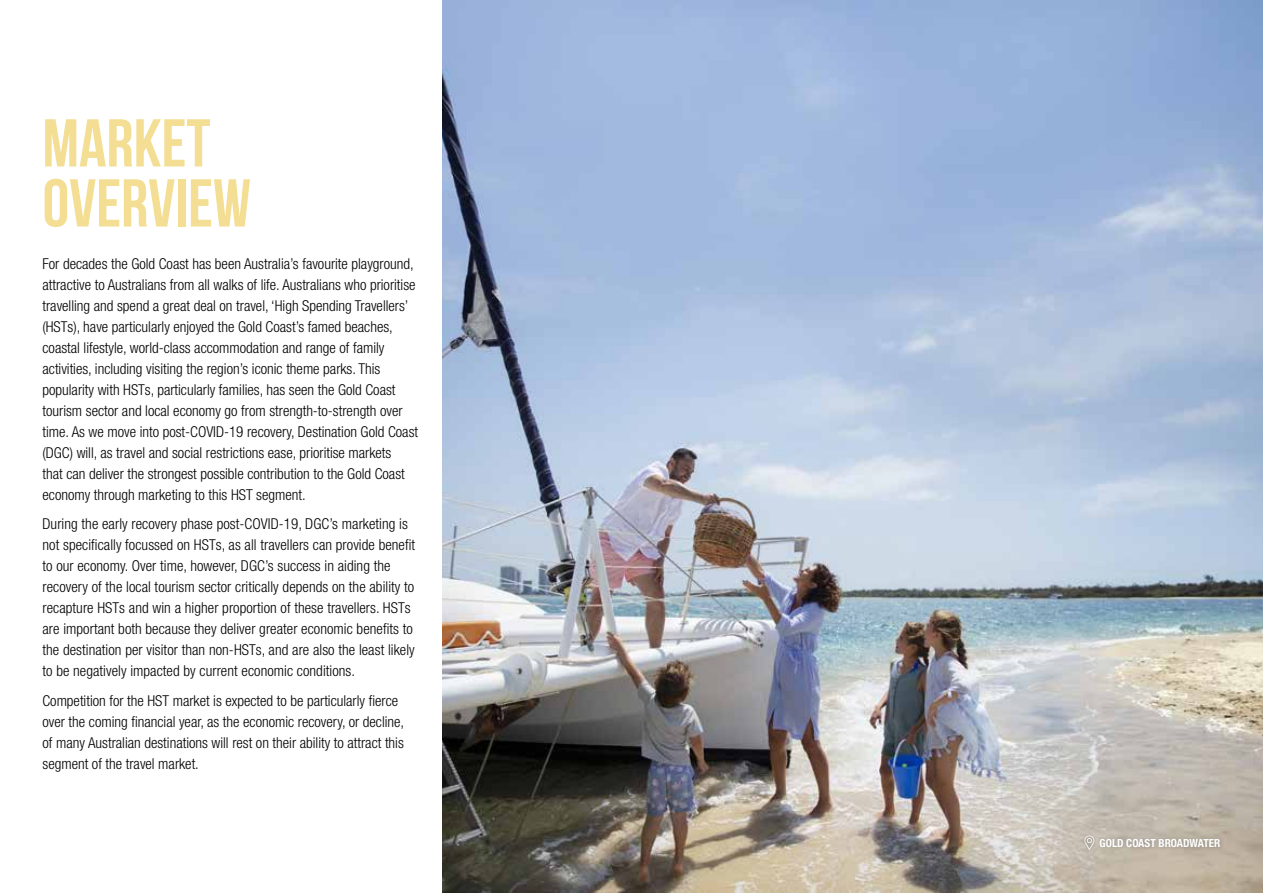
<style>
.page{position:relative;width:1263px;height:893px;background:#fff}
.page>*{position:absolute;margin:0;border:0;box-sizing:border-box;transform-origin:0 0}
.t1{font:700 67.5px/60px "Bebas Neue";color:#f3de94}
.t2{font:300 condensed 15px/21px "Helvetica Neue LT Std";color:#000}
.t3{font:700 condensed 11.25px "Helvetica Neue LT Std";color:#fff}
</style>
<div class="page">
<img style="left:442px;top:0;width:821px;height:893px">
<div style="left:1080px;top:831px;width:144px;height:24px;background:#000;opacity:.3"></div>
<svg style="left:1084px;top:836px;width:10px;height:14px"></svg>
<h1 class="t1" style="left:43px;top:112px;width:210px">MARKET<br>OVERVIEW</h1>
<p class="t2" style="left:43px;top:253px;width:377px">For decades the Gold Coast has been Australia’s favourite playground, attractive to Australians from all walks of life. Australians who prioritise travelling and spend a great deal on travel, ‘High Spending Travellers’ (HSTs), have particularly enjoyed the Gold Coast’s famed beaches, coastal lifestyle, world-class accommodation and range of family activities, including visiting the region’s iconic theme parks. This popularity with HSTs, particularly families, has seen the Gold Coast tourism sector and local economy go from strength-to-strength over time. As we move into post-COVID-19 recovery, Destination Gold Coast (DGC) will, as travel and social restrictions ease, prioritise markets<br>that can deliver the strongest possible contribution to the Gold Coast economy through marketing to this HST segment.</p>
<p class="t2" style="left:43px;top:513px;width:374px">During the early recovery phase post-COVID-19, DGC’s marketing is not specifically focussed on HSTs, as all travellers can provide benefit to our economy. Over time, however, DGC’s success in aiding the recovery of the local tourism sector critically depends on the ability to recapture HSTs and win a higher proportion of these travellers. HSTs are important both because they deliver greater economic benefits to the destination per visitor than non-HSTs, and are also the least likely to be negatively impacted by current economic conditions.</p>
<p class="t2" style="left:43px;top:690px;width:363px">Competition for the HST market is expected to be particularly fierce over the coming financial year, as the economic recovery, or decline, of many Australian destinations will rest on their ability to attract this segment of the travel market.</p>
<p class="t3" style="left:1099px;top:836px;width:122px">GOLD COAST BROADWATER</p>
</div>
